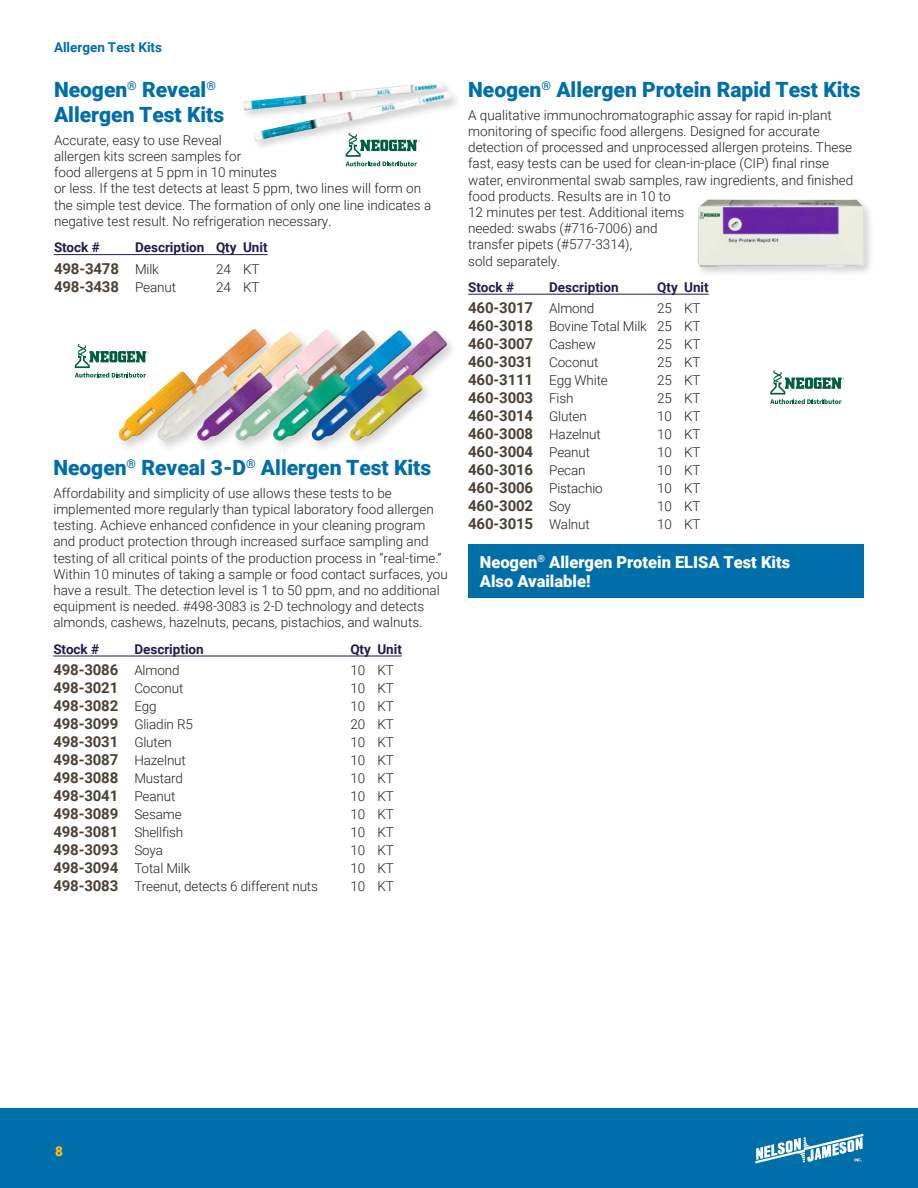
<style>
.page{position:relative;width:918px;height:1188px;background:#fff}
.page>*{position:absolute;margin:0;border:0;box-sizing:border-box;transform-origin:0 0}
.t1{font:900 21px/25.2px "Roboto";color:#006ea9}
.Product_Heading{font:900 16.5px/19.8px "Roboto";color:#fff}
.Chart{font:700 15px "Roboto";letter-spacing:-.01em;color:#4c4136}
.Body{font:300 13.5px/16.2px "Roboto";color:#231f20}
.Chart-2{font:300 13.5px "Roboto";letter-spacing:-.01em;color:#231f20}
.Chart_Heading{font:700 13.5px "Roboto";color:#221c4c}
.Body-2{font:700 13.5px "Roboto";color:#006ea9}
.t2{font:900 13.5px "Roboto";color:#fdbe12}
.s1{font-weight:300;font-size:13.5px;color:#231f20}
.s2{font-weight:700;font-size:15px;color:#4c4136}
</style>
<div class="page">
<div style="left:0;top:1108px;width:918px;height:80px;background:#006ea9"></div>
<svg style="left:755px;top:1134px;width:108px;height:30px"></svg>
<hr style="left:53px;top:656px;width:349px;height:1px;background:#221c4c">
<div style="left:116px;top:327px;width:342px;height:126px;background:#231f20;opacity:.2"></div>
<img style="left:116px;top:327px;width:335px;height:117px">
<svg style="left:75px;top:344px;width:74px;height:34px"></svg>
<hr style="left:54px;top:254px;width:214px;height:1px;background:#221c4c">
<img style="left:243px;top:82px;width:213px;height:65px">
<svg style="left:346px;top:133px;width:74px;height:33px"></svg>
<hr style="left:468px;top:294px;width:241px;height:1px;background:#221c4c">
<svg style="left:770px;top:371px;width:75px;height:33px"></svg>
<img style="left:697px;top:199px;width:173px;height:75px">
<div style="left:468px;top:544px;width:396px;height:54px;background:#006ea9"></div>
<p class="Body-2" style="left:54px;top:38px;width:110px">Allergen Test Kits</p>
<h2 class="t1" style="left:54px;top:76px;width:172px">Neogen<sup>®</sup> Reveal<sup>®<br></sup>Allergen Test Kits</h2>
<p class="Body" style="left:54px;top:132px;width:379px">Accurate, easy to use Reveal<br>allergen kits screen samples for<br>food allergens at 5 ppm in 10 minutes<br>or less. If the test detects at least 5 ppm, two lines will form on the simple test device. The formation of only one line indicates a negative test result. No refrigeration necessary.</p>
<p class="Chart_Heading" style="left:54px;top:238px;width:47px">Stock #</p>
<p class="Chart_Heading" style="left:135px;top:238px;width:134px">Description Qty Unit</p>
<p class="Chart" style="left:54px;top:258px;width:106px">498-3478 <span class="s1">Milk</span></p>
<p class="Chart-2" style="left:216px;top:260px;width:45px">24 KT</p>
<p class="Chart" style="left:54px;top:276px;width:124px">498-3438 <span class="s1">Peanut</span></p>
<p class="Chart-2" style="left:216px;top:278px;width:45px">24 KT</p>
<h2 class="t1" style="left:53px;top:454px;width:379px">Neogen<sup>®</sup> Reveal 3-D<sup>®</sup> Allergen Test Kits</h2>
<p class="Body" style="left:53px;top:484px;width:396px">Affordability and simplicity of use allows these tests to be implemented more regularly than typical laboratory food allergen testing. Achieve enhanced confidence in your cleaning program and product protection through increased surface sampling and testing of all critical points of the production process in “real-time.” Within 10 minutes of taking a sample or food contact surfaces, you have a result. The detection level is 1 to 50 ppm, and no additional equipment is needed. #498-3083 is 2-D technology and detects almonds, cashews, hazelnuts, pecans, pistachios, and walnuts.</p>
<p class="Chart_Heading" style="left:53px;top:640px;width:47px">Stock #</p>
<p class="Chart_Heading" style="left:134px;top:640px;width:71px">Description</p>
<p class="Chart_Heading" style="left:350px;top:640px;width:53px">Qty Unit</p>
<p class="Chart" style="left:53px;top:659px;width:128px">498-3086 <span class="s1">Almond</span></p>
<p class="Chart-2" style="left:350px;top:661px;width:45px">10 KT</p>
<p class="Chart" style="left:53px;top:677px;width:132px">498-3021 <span class="s1">Coconut</span></p>
<p class="Chart-2" style="left:350px;top:679px;width:45px">10 KT</p>
<p class="Chart" style="left:53px;top:695px;width:105px">498-3082 <span class="s1">Egg</span></p>
<p class="Chart-2" style="left:350px;top:697px;width:45px">10 KT</p>
<p class="Chart-2" style="left:53px;top:715px;width:141px"><span class="s2">498-3099</span> Gliadin R5</p>
<p class="Chart-2" style="left:350px;top:715px;width:45px">20 KT</p>
<p class="Chart" style="left:53px;top:731px;width:120px">498-3031 <span class="s1">Gluten</span></p>
<p class="Chart-2" style="left:350px;top:733px;width:45px">10 KT</p>
<p class="Chart" style="left:53px;top:749px;width:134px">498-3087 <span class="s1">Hazelnut</span></p>
<p class="Chart-2" style="left:350px;top:751px;width:45px">10 KT</p>
<p class="Chart" style="left:53px;top:767px;width:131px">498-3088 <span class="s1">Mustard</span></p>
<p class="Chart-2" style="left:350px;top:769px;width:45px">10 KT</p>
<p class="Chart" style="left:53px;top:785px;width:124px">498-3041 <span class="s1">Peanut</span></p>
<p class="Chart-2" style="left:350px;top:787px;width:45px">10 KT</p>
<p class="Chart" style="left:53px;top:803px;width:130px">498-3089 <span class="s1">Sesame</span></p>
<p class="Chart-2" style="left:350px;top:805px;width:45px">10 KT</p>
<p class="Chart-2" style="left:53px;top:823px;width:131px"><span class="s2">498-3081</span> Shellfish</p>
<p class="Chart-2" style="left:350px;top:823px;width:45px">10 KT</p>
<p class="Chart" style="left:53px;top:839px;width:111px">498-3093 <span class="s1">Soya</span></p>
<p class="Chart-2" style="left:350px;top:841px;width:45px">10 KT</p>
<p class="Chart-2" style="left:53px;top:859px;width:138px"><span class="s2">498-3094</span> Total Milk</p>
<p class="Chart-2" style="left:350px;top:859px;width:45px">10 KT</p>
<p class="Chart-2" style="left:53px;top:877px;width:266px"><span class="s2">498-3083</span> Treenut, detects 6 different nuts</p>
<p class="Chart-2" style="left:350px;top:877px;width:45px">10 KT</p>
<h2 class="t1" style="left:468px;top:76px;width:394px">Neogen<sup>®</sup> Allergen Protein Rapid Test Kits</h2>
<p class="Body" style="left:468px;top:106px;width:387px">A qualitative immunochromatographic assay for rapid in-plant monitoring of specific food allergens. Designed for accurate detection of processed and unprocessed allergen proteins. These fast, easy tests can be used for clean-in-place (CIP) final rinse water, environmental swab samples, raw ingredients, and finished food products. Results are in 10 to<br>12 minutes per test. Additional items<br>needed: swabs (#716-7006) and<br>transfer pipets (#577-3314),<br>sold separately.</p>
<p class="Chart_Heading" style="left:468px;top:278px;width:47px">Stock #</p>
<p class="Chart_Heading" style="left:549px;top:278px;width:71px">Description</p>
<p class="Chart_Heading" style="left:657px;top:278px;width:53px">Qty Unit</p>
<p class="Chart" style="left:468px;top:298px;width:128px">460-3017 <span class="s1">Almond</span></p>
<p class="Chart-2" style="left:657px;top:299px;width:45px">25 KT</p>
<p class="Chart-2" style="left:468px;top:317px;width:234px"><span class="s2">460-3018</span> Bovine Total Milk 25 KT</p>
<p class="Chart" style="left:468px;top:334px;width:129px">460-3007 <span class="s1">Cashew</span></p>
<p class="Chart-2" style="left:657px;top:335px;width:45px">25 KT</p>
<p class="Chart" style="left:468px;top:352px;width:132px">460-3031 <span class="s1">Coconut</span></p>
<p class="Chart-2" style="left:657px;top:353px;width:45px">25 KT</p>
<p class="Chart" style="left:468px;top:370px;width:141px">460-3111 <span class="s1">Egg White</span></p>
<p class="Chart-2" style="left:657px;top:371px;width:45px">25 KT</p>
<p class="Chart" style="left:468px;top:388px;width:107px">460-3003 <span class="s1">Fish</span></p>
<p class="Chart-2" style="left:657px;top:389px;width:45px">25 KT</p>
<p class="Chart" style="left:468px;top:406px;width:120px">460-3014 <span class="s1">Gluten</span></p>
<p class="Chart-2" style="left:657px;top:407px;width:45px">10 KT</p>
<p class="Chart" style="left:468px;top:424px;width:134px">460-3008 <span class="s1">Hazelnut</span></p>
<p class="Chart-2" style="left:657px;top:425px;width:45px">10 KT</p>
<p class="Chart" style="left:468px;top:442px;width:124px">460-3004 <span class="s1">Peanut</span></p>
<p class="Chart-2" style="left:657px;top:443px;width:45px">10 KT</p>
<p class="Chart" style="left:468px;top:460px;width:119px">460-3016 <span class="s1">Pecan</span></p>
<p class="Chart-2" style="left:657px;top:461px;width:45px">10 KT</p>
<p class="Chart-2" style="left:468px;top:479px;width:136px"><span class="s2">460-3006</span> Pistachio</p>
<p class="Chart-2" style="left:657px;top:479px;width:45px">10 KT</p>
<p class="Chart" style="left:468px;top:496px;width:104px">460-3002 <span class="s1">Soy</span></p>
<p class="Chart-2" style="left:657px;top:497px;width:45px">10 KT</p>
<p class="Chart" style="left:468px;top:514px;width:123px">460-3015 <span class="s1">Walnut</span></p>
<p class="Chart-2" style="left:657px;top:515px;width:45px">10 KT</p>
<p class="Product_Heading" style="left:480px;top:551px;width:312px">Neogen<sup>®</sup> Allergen Protein ELISA Test Kits<br>Also Available!</p>
<p class="t2" style="left:55px;top:1142px;width:9px">8</p>
</div>
